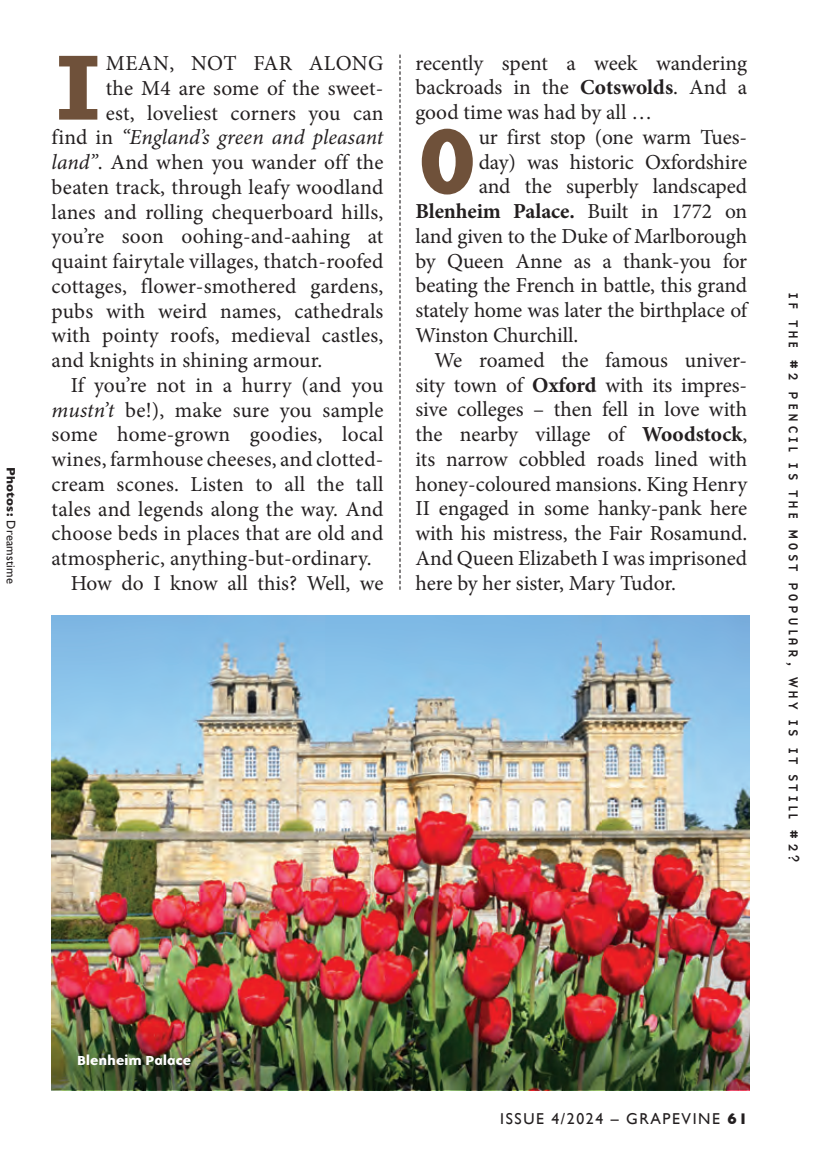
<style>
.page{position:relative;width:834px;height:1162px;background:#fff}
.page>*{position:absolute;margin:0;border:0;box-sizing:border-box;transform-origin:0 0}
.t1{font:700 95.62px "Base 9 Sans OT";color:#6f513a}
.t2{font:21.38px/24.8px "Minion Pro";color:#231f20;text-align:justify}
.t3{font:italic 21.38px "Minion Pro";letter-spacing:.005em;color:#231f20}
.t4{font:700 21.38px "Minion Pro";letter-spacing:-.005em;color:#231f20}
.t5{font:15.75px "Gill Sans";letter-spacing:.1em;color:#231f20}
.t6{font:13.5px "Base 9 Sans OT";letter-spacing:.2em;color:#231f20}
.t7{font:700 13.5px "Base 9 Sans OT";letter-spacing:-.03em;color:#fff}
.t8{font:12.38px "Gill Sans";letter-spacing:.02em;color:#231f20}
.s1{font-weight:700}
.s2{font-style:normal}
.s3{font-style:italic}
.s4{font-weight:400}
</style>
<div class="page">
<img style="left:52px;top:616px;width:697px;height:406px">
<svg style="left:399px;top:55px;width:1px;height:535px"></svg>
<img style="left:52px;top:1022px;width:698px;height:68px">
<p class="t8" style="left:18px;top:467px;width:119px;rotate:90deg"><span class="s1">Photos:</span> Dreamstime</p>
<h1 class="t1" style="left:52px;top:35px;width:55px">I</h1>
<p class="t2" style="left:106px;top:51px;width:279px">MEAN, NOT FAR ALONG</p>
<p class="t2" style="left:106px;top:76px;width:279px">the M4 are some of the sweet-</p>
<p class="t2" style="left:106px;top:101px;width:279px">est, loveliest corners you can</p>
<p class="t3" style="left:52px;top:123px;width:333px"><span class="s2">find in</span> “England’s green and pleasant</p>
<p class="t2" style="left:52px;top:150px;width:333px"><span class="s3">land”</span>. And when you wander off the</p>
<p class="t2" style="left:52px;top:175px;width:333px">beaten track, through leafy woodland</p>
<p class="t2" style="left:52px;top:200px;width:333px">lanes and rolling chequerboard hills,</p>
<p class="t2" style="left:52px;top:224px;width:333px">you’re soon oohing-and-aahing at</p>
<p class="t2" style="left:52px;top:249px;width:333px">quaint fairytale villages, thatch-roofed</p>
<p class="t2" style="left:52px;top:274px;width:333px">cottages, flower-smothered gardens,</p>
<p class="t2" style="left:52px;top:299px;width:333px">pubs with weird names, cathedrals</p>
<p class="t2" style="left:52px;top:323px;width:333px">with pointy roofs, medieval castles,</p>
<p class="t2" style="left:52px;top:348px;width:272px">and knights in shining armour.</p>
<p class="t2" style="left:71px;top:373px;width:314px">If you’re not in a hurry (and you</p>
<p class="t2" style="left:52px;top:398px;width:333px"><span class="s3">mustn’t</span> be!), make sure you sample</p>
<p class="t2" style="left:52px;top:422px;width:333px">some home-grown goodies, local</p>
<p class="t2" style="left:52px;top:447px;width:333px">wines, farmhouse cheeses, and clotted-</p>
<p class="t2" style="left:52px;top:472px;width:333px">cream scones. Listen to all the tall</p>
<p class="t2" style="left:52px;top:497px;width:333px">tales and legends along the way. And</p>
<p class="t2" style="left:52px;top:521px;width:333px">choose beds in places that are old and</p>
<p class="t2" style="left:52px;top:546px;width:321px">atmospheric, anything-but-ordinary.</p>
<p class="t2" style="left:71px;top:571px;width:314px">How do I know all this? Well, we</p>
<p class="t2" style="left:415px;top:51px;width:333px">recently spent a week wandering backroads in the <span class="s1">Cotswolds</span>. And a good time was had by all …</p>
<h1 class="t1" style="left:415px;top:108px;width:65px">O</h1>
<p class="t2" style="left:478px;top:125px;width:270px">ur first stop (one warm Tues-</p>
<p class="t2" style="left:478px;top:150px;width:270px">day) was historic Oxfordshire</p>
<p class="t2" style="left:478px;top:174px;width:270px">and the superbly landscaped</p>
<p class="t4" style="left:415px;top:196px;width:333px">Blenheim Palace. <span class="s4">Built in 1772 on</span></p>
<p class="t2" style="left:415px;top:224px;width:333px">land given to the Duke of Marlborough</p>
<p class="t2" style="left:415px;top:249px;width:333px">by Queen Anne as a thank-you for</p>
<p class="t2" style="left:415px;top:273px;width:333px">beating the French in battle, this grand</p>
<p class="t2" style="left:415px;top:298px;width:333px">stately home was later the birthplace of</p>
<p class="t2" style="left:415px;top:323px;width:164px">Winston Churchill.</p>
<p class="t2" style="left:434px;top:348px;width:314px">We roamed the famous univer-</p>
<p class="t2" style="left:415px;top:372px;width:333px">sity town of <span class="s1">Oxford</span> with its impres-</p>
<p class="t2" style="left:415px;top:397px;width:333px">sive colleges – then fell in love with</p>
<p class="t2" style="left:415px;top:422px;width:333px">the nearby village of <span class="s1">Woodstock</span>,</p>
<p class="t2" style="left:415px;top:447px;width:333px">its narrow cobbled roads lined with</p>
<p class="t2" style="left:415px;top:471px;width:333px">honey-coloured mansions. King Henry</p>
<p class="t2" style="left:415px;top:496px;width:333px">II engaged in some hanky-pank here</p>
<p class="t2" style="left:415px;top:521px;width:333px">with his mistress, the Fair Rosamund.</p>
<p class="t2" style="left:415px;top:546px;width:333px">And Queen Elizabeth I was imprisoned</p>
<p class="t2" style="left:415px;top:570px;width:262px">here by her sister, Mary Tudor.</p>
<p class="t6" style="left:802px;top:292px;width:573px;rotate:90deg">IF THE #2 PENCIL IS THE MOST POPULAR, WHY IS IT STILL #2?</p>
<p class="t7" style="left:77px;top:1053px;width:116px">Blenheim Palace</p>
<p class="t5" style="left:500px;top:1109px;width:249px">ISSUE 4/2024 – GRAPEVINE <span class="s1">61</span></p>
</div>
